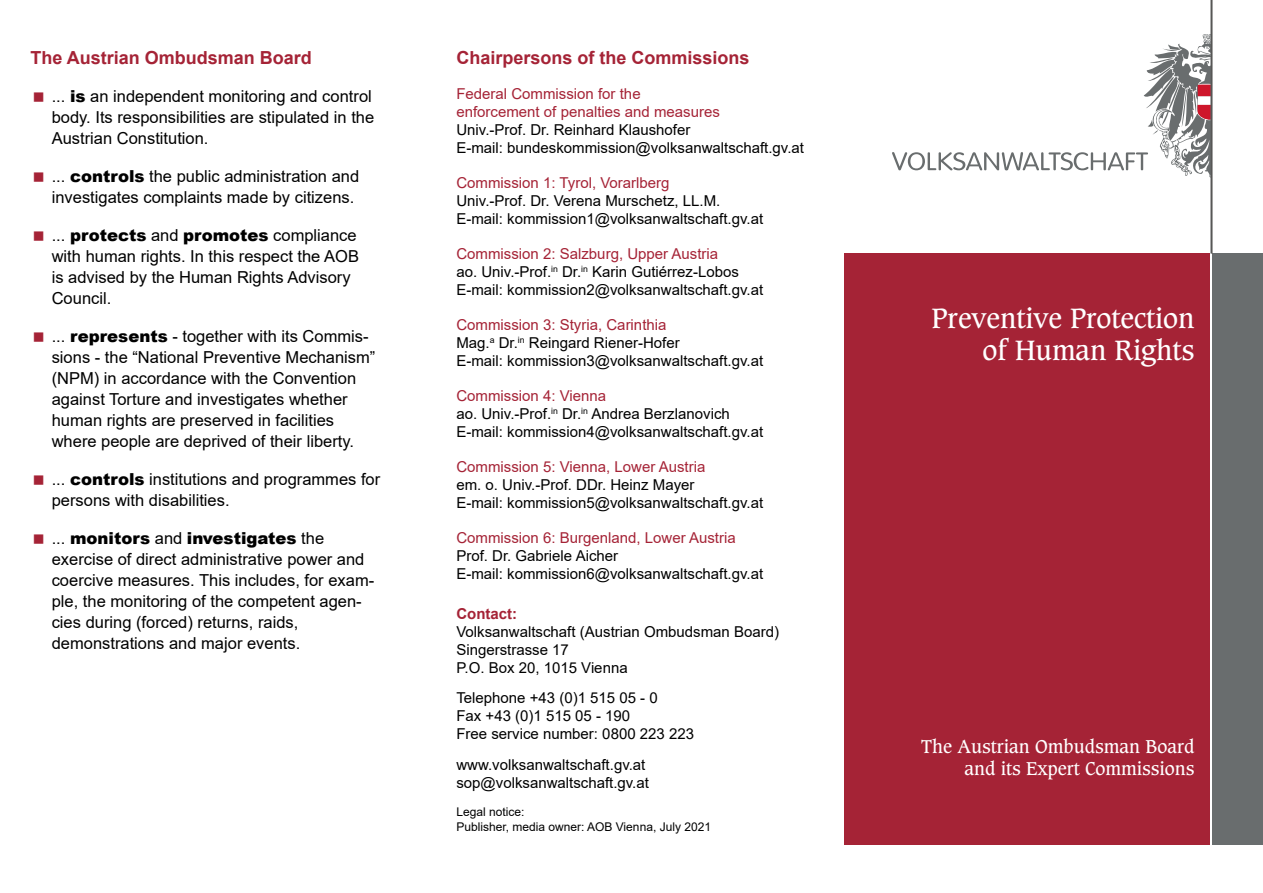
<style>
.page{position:relative;width:1263px;height:893px;background:#fff}
.page>*{position:absolute;margin:0;border:0;box-sizing:border-box;transform-origin:0 0}
.Ü1{font:27px/32.4px "Caxton Std";color:#fff;text-align:right}
.Ü_rot{font:700 18px "Arial";color:#a52336}
.Ü2{font:18px/21.6px "Caxton Std";color:#fff;text-align:right}
.Fliesstext{font:16.5px/21px "Arial";color:#000}
.Fliesstext-2{font:15px/18px "Arial";color:#000}
.Fliesstext-3{font:15px/18px "Arial";color:#a52336}
.Fliesstext-4{font:700 15px "Arial";color:#a52336}
.Fliesstext-5{font:12px "Arial";color:#000}
.s1{font-weight:900}
</style>
<div class="page">
<div style="left:844px;top:253px;width:366px;height:592px;background:#a52336"></div>
<div style="left:1213px;top:253px;width:50px;height:592px;background:#696d6e"></div>
<svg style="left:892px;top:34px;width:318px;height:143px"></svg>
<hr style="left:1210px;top:0;width:1px;height:253px;background:#696d6e">
<hr style="left:1211px;top:0;width:1px;height:253px;background:#575756">
<h1 class="Ü_rot" style="left:30px;top:45px;width:283px">The Austrian Ombudsman Board</h1>
<p class="Fliesstext" style="left:52px;top:86px;width:324px">... <span class="s1">is</span> an independent monitoring and control body. Its responsibilities are stipulated in the<br>Austrian Constitution.</p>
<p class="Fliesstext" style="left:52px;top:166px;width:309px">... <span class="s1">controls</span> the public administration and investigates complaints made by citizens.</p>
<p class="Fliesstext" style="left:52px;top:225px;width:309px">... <span class="s1">protects</span> and <span class="s1">promotes</span> compliance with human rights. In this respect the AOB is advised by the Human Rights Advisory<br>Council.</p>
<p class="Fliesstext" style="left:52px;top:326px;width:325px">... <span class="s1">represents</span> - together with its Commis&shy;sions - the “National Preventive Mechanism” (NPM) in accordance with the Convention against Torture and investigates whether human rights are preserved in facilities where people are deprived of their liberty.</p>
<p class="Fliesstext" style="left:52px;top:469px;width:330px">... <span class="s1">controls</span> institutions and programmes for persons with disabilities.</p>
<p class="Fliesstext" style="left:52px;top:528px;width:324px">... <span class="s1">monitors</span> and <span class="s1">investigates</span> the exercise of direct administrative power and coercive measures. This includes, for exam&shy;ple, the monitoring of the competent agen&shy;cies during (forced) returns, raids, demonstrations and major events.</p>
<h1 class="Ü_rot" style="left:456px;top:45px;width:295px">Chairpersons of the Commissions</h1>
<p class="Fliesstext-3" style="left:456px;top:85px;width:265px">Federal Commission for the enforcement of penalties and measures</p>
<p class="Fliesstext-2" style="left:456px;top:121px;width:235px">Univ.-Prof. Dr. Reinhard Klaushofer</p>
<p class="Fliesstext-2" style="left:456px;top:139px;width:349px">E-mail: bundeskommission@volksanwaltschaft.gv.at</p>
<p class="Fliesstext-3" style="left:456px;top:174px;width:215px">Commission 1: Tyrol, Vorarlberg</p>
<p class="Fliesstext-2" style="left:456px;top:192px;width:265px">Univ.-Prof. Dr. Verena Murschetz, LL.M.</p>
<p class="Fliesstext-2" style="left:456px;top:210px;width:308px">E-mail: kommission1@volksanwaltschaft.gv.at</p>
<p class="Fliesstext-3" style="left:456px;top:245px;width:263px">Commission 2: Salzburg, Upper Austria</p>
<p class="Fliesstext-2" style="left:456px;top:263px;width:308px">ao. Univ.-Prof.<sup>in</sup> Dr.<sup>in</sup> Karin Gutiérrez-Lobos<br>E-mail: kommission2@volksanwaltschaft.gv.at</p>
<p class="Fliesstext-3" style="left:456px;top:316px;width:212px">Commission 3: Styria, Carinthia</p>
<p class="Fliesstext-2" style="left:456px;top:334px;width:225px">Mag.<sup>a</sup> Dr.<sup>in</sup> Reingard Riener-Hofer</p>
<p class="Fliesstext-2" style="left:456px;top:352px;width:308px">E-mail: kommission3@volksanwaltschaft.gv.at</p>
<p class="Fliesstext-3" style="left:456px;top:387px;width:151px">Commission 4: Vienna</p>
<p class="Fliesstext-2" style="left:456px;top:405px;width:275px">ao. Univ.-Prof.<sup>in</sup> Dr.<sup>in</sup> Andrea Berzlanovich</p>
<p class="Fliesstext-2" style="left:456px;top:423px;width:308px">E-mail: kommission4@volksanwaltschaft.gv.at</p>
<p class="Fliesstext-3" style="left:456px;top:458px;width:251px">Commission 5: Vienna, Lower Austria</p>
<p class="Fliesstext-2" style="left:456px;top:476px;width:240px">em. o. Univ.-Prof. DDr. Heinz Mayer</p>
<p class="Fliesstext-2" style="left:456px;top:494px;width:308px">E-mail: kommission5@volksanwaltschaft.gv.at</p>
<p class="Fliesstext-3" style="left:456px;top:529px;width:281px">Commission 6: Burgenland, Lower Austria</p>
<p class="Fliesstext-2" style="left:456px;top:547px;width:163px">Prof. Dr. Gabriele Aicher</p>
<p class="Fliesstext-2" style="left:456px;top:565px;width:308px">E-mail: kommission6@volksanwaltschaft.gv.at</p>
<p class="Fliesstext-4" style="left:456px;top:603px;width:62px">Contact:</p>
<p class="Fliesstext-2" style="left:456px;top:622px;width:324px">Volksanwaltschaft (Austrian Ombudsman Board)</p>
<p class="Fliesstext-2" style="left:456px;top:640px;width:114px">Singerstrasse 17</p>
<p class="Fliesstext-2" style="left:456px;top:658px;width:173px">P.O. Box 20, 1015 Vienna</p>
<p class="Fliesstext-2" style="left:456px;top:689px;width:203px">Telephone +43 (0)1 515 05 - 0</p>
<p class="Fliesstext-2" style="left:456px;top:707px;width:175px">Fax +43 (0)1 515 05 - 190</p>
<p class="Fliesstext-2" style="left:456px;top:725px;width:239px">Free service number: 0800 223 223</p>
<p class="Fliesstext-2" style="left:456px;top:756px;width:190px">www.volksanwaltschaft.gv.at</p>
<p class="Fliesstext-2" style="left:456px;top:774px;width:194px">sop@volksanwaltschaft.gv.at</p>
<p class="Fliesstext-5" style="left:456px;top:803px;width:70px">Legal notice:</p>
<p class="Fliesstext-5" style="left:456px;top:818px;width:256px">Publisher, media owner: AOB Vienna, July 2021</p>
<h1 class="Ü1" style="left:931px;top:303px;width:265px">Preventive Protection of Human Rights</h1>
<h2 class="Ü2" style="left:921px;top:736px;width:275px">The Austrian Ombudsman Board and its Expert Commissions</h2>
</div>
